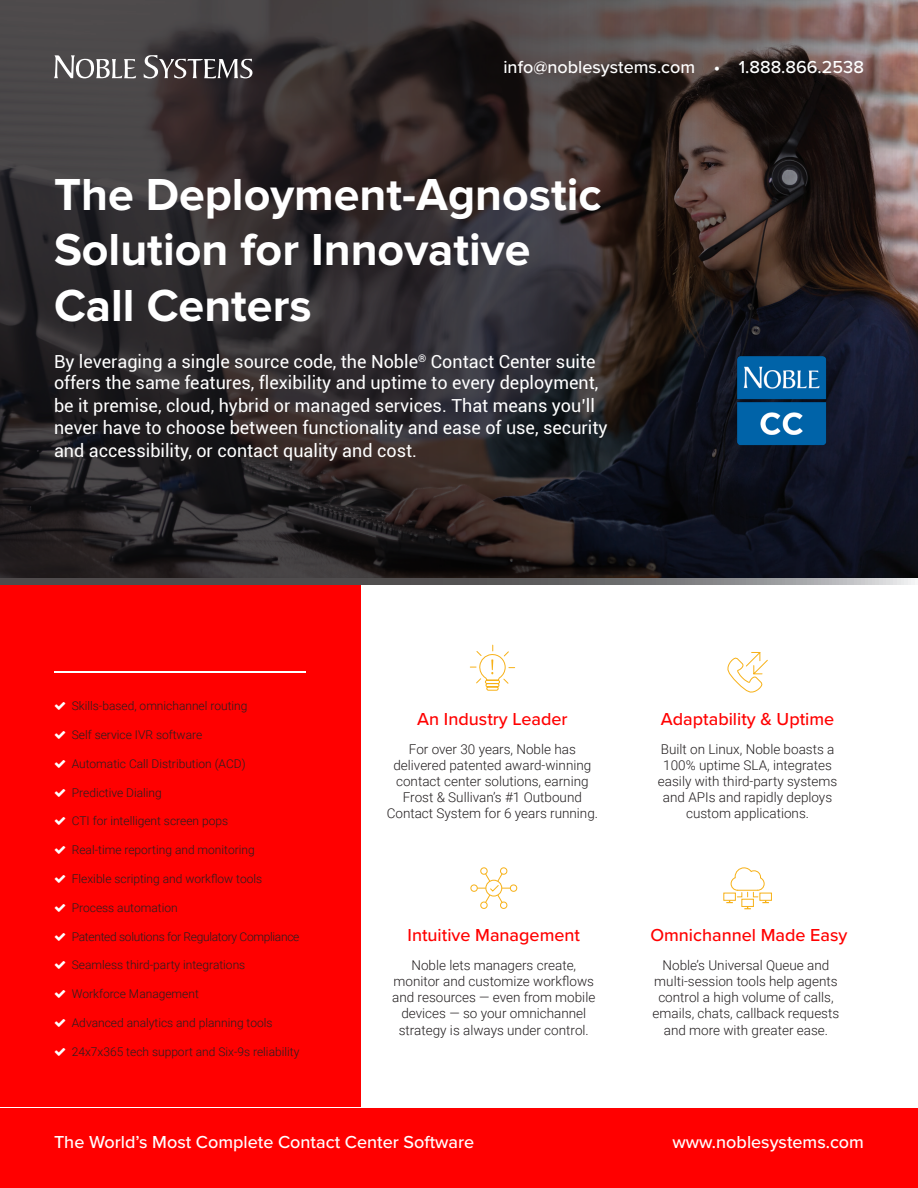
<style>
.page{position:relative;width:918px;height:1188px;background:#fff}
.page>*{position:absolute;margin:0;border:0;box-sizing:border-box;transform-origin:0 0}
.t1{font:700 46.5px/55.8px "Proxima Nova";color:#fff}
.t2{font:18px/22.4px "Roboto";color:#fff}
.t3{font:500 18px "Proxima Nova";color:#fff}
.t4{font:500 18px "Proxima Nova";color:#f00}
.t5{font:300 13.5px/16.2px "Roboto";color:#231f20;text-align:center}
.t6{font:300 12px "Roboto";color:#231f20}
.t7{font:300 12px "Roboto";letter-spacing:-.025em;color:#231f20}
</style>
<div class="page">
<svg style="left:0;top:0;width:918px;height:585px;background:#322c2e"></svg>
<svg style="left:54px;top:55px;width:82px;height:23px"></svg>
<svg style="left:144px;top:54px;width:108px;height:25px;background:#615c5f"></svg>
<img style="left:736px;top:354px;width:91px;height:92px">
<div style="left:0;top:585px;width:361px;height:522px;background:#f00"></div>
<div style="left:0;top:1108px;width:918px;height:80px;background:#f00"></div>
<hr style="left:54px;top:672px;width:251px;height:1px;background:#fff">
<svg style="left:470px;top:644px;width:45px;height:47px"></svg>
<svg style="left:727px;top:652px;width:41px;height:41px"></svg>
<svg style="left:470px;top:867px;width:48px;height:42px"></svg>
<div style="left:759px;top:893px;width:13px;height:8px;border:1px solid #f7b118"></div>
<svg style="left:726px;top:867px;width:43px;height:42px"></svg>
<h2 class="t3" style="left:503px;top:60px;width:362px">info@noblesystems.com • 1.888.866.2538</h2>
<h1 class="t1" style="left:54px;top:169px;width:549px">The Deployment-Agnostic<br>Solution for Innovative<br>Call Centers</h1>
<p class="t2" style="left:54px;top:352px;width:555px">By leveraging a single source code, the Noble<sup>®</sup> Contact Center suite offers the same features, flexibility and uptime to every deployment, be it premise, cloud, hybrid or managed services. That means you’ll never have to choose between functionality and ease of use, security and accessibility, or contact quality and cost.</p>
<p class="t6" style="left:72px;top:701px;width:177px">Skills-based, omnichannel routing</p>
<p class="t6" style="left:72px;top:729px;width:132px">Self service IVR software</p>
<p class="t6" style="left:72px;top:758px;width:175px">Automatic Call Distribution (ACD)</p>
<p class="t6" style="left:72px;top:787px;width:92px">Predictive Dialing</p>
<p class="t6" style="left:72px;top:816px;width:158px">CTI for intelligent screen pops</p>
<p class="t6" style="left:72px;top:845px;width:184px">Real-time reporting and monitoring</p>
<p class="t6" style="left:72px;top:870px;width:192px">Flexible scripting and workflow tools</p>
<p class="t6" style="left:72px;top:902px;width:107px">Process automation</p>
<p class="t7" style="left:72px;top:931px;width:229px">Patented solutions for Regulatory Compliance</p>
<p class="t6" style="left:72px;top:960px;width:175px">Seamless third-party integrations</p>
<p class="t6" style="left:72px;top:989px;width:129px">Workforce Management</p>
<p class="t6" style="left:72px;top:1017px;width:202px">Advanced analytics and planning tools</p>
<p class="t6" style="left:72px;top:1046px;width:229px">24x7x365 tech support and Six-9s reliability</p>
<h2 class="t4" style="left:417px;top:711px;width:152px">An Industry Leader</h2>
<p class="t5" style="left:387px;top:742px;width:213px">For over 30 years, Noble has delivered patented award-winning contact center solutions, earning<br>Frost &amp; Sullivan’s #1 Outbound<br>Contact System for 6 years running.</p>
<h2 class="t4" style="left:408px;top:928px;width:174px">Intuitive Management</h2>
<p class="t5" style="left:392px;top:958px;width:205px">Noble lets managers create, monitor and customize workflows and resources — even from mobile devices — so your omnichannel strategy is always under control.</p>
<h2 class="t4" style="left:661px;top:711px;width:175px">Adaptability &amp; Uptime</h2>
<p class="t5" style="left:658px;top:742px;width:181px">Built on Linux, Noble boasts a<br>100% uptime SLA, integrates easily with third-party systems and APIs and rapidly deploys custom applications.</p>
<h2 class="t4" style="left:650px;top:928px;width:199px">Omnichannel Made Easy</h2>
<p class="t5" style="left:653px;top:958px;width:188px">Noble’s Universal Queue and multi-session tools help agents control a high volume of calls, emails, chats, callback requests and more with greater ease.</p>
<h2 class="t3" style="left:54px;top:1135px;width:422px">The World’s Most Complete Contact Center Software</h2>
<h2 class="t3" style="left:673px;top:1135px;width:193px">www.noblesystems.com</h2>
</div>
